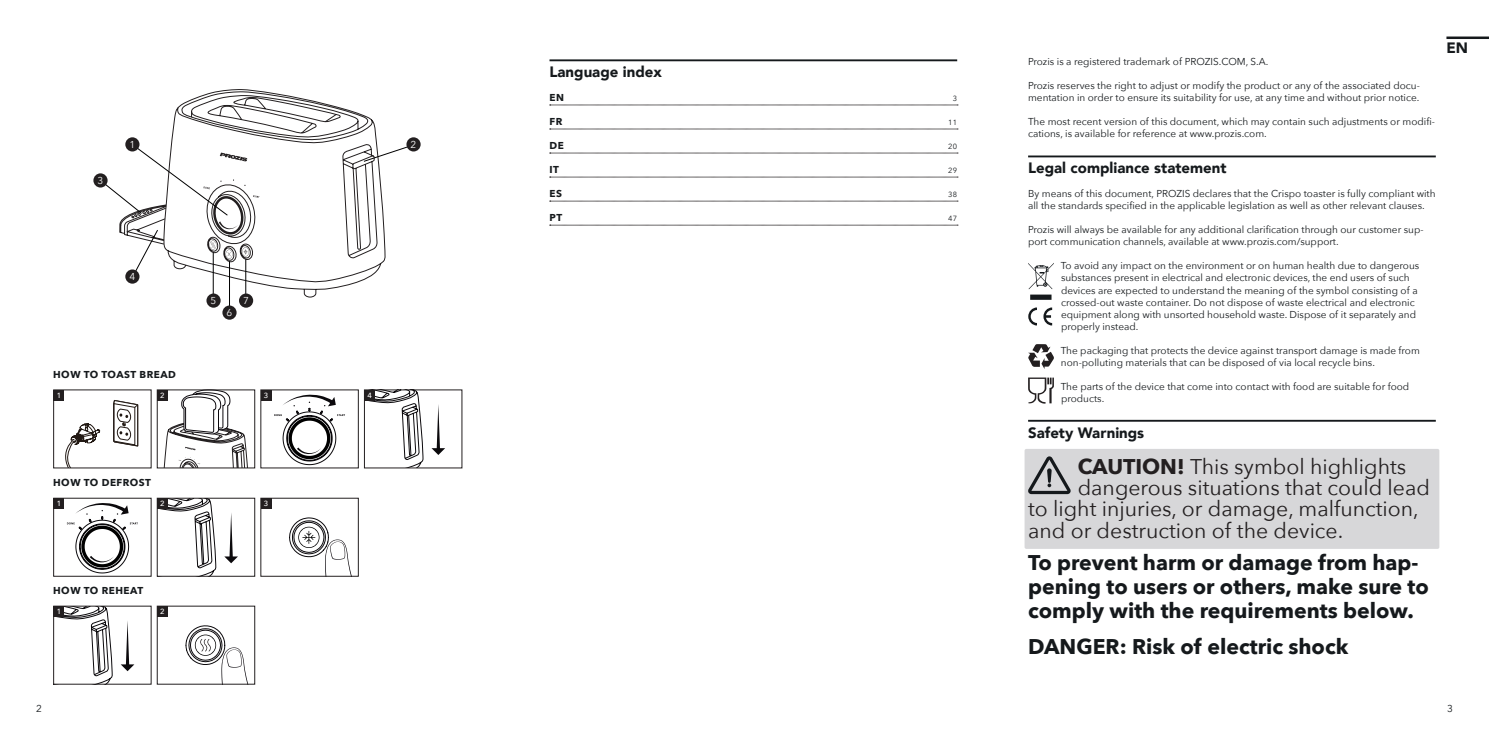
<style>
.page{position:relative;width:1489px;height:745px;background:#fff}
.page>*{position:absolute;margin:0;border:0;box-sizing:border-box;transform-origin:0 0}
.t1{font:21.25px "Avenir Next";color:#231f20}
.t2{font:700 21.25px/24px "Avenir Next";color:#15191c}
.t3{font:900 15px "Avenir";color:#15191c}
.t4{font:10px/12px "Avenir Next";color:#15191c}
.t5{font:700 10px "Avenir Next";letter-spacing:.05em;color:#15191c}
.t6{font:10px "Avenir Next";color:#fff}
.t7{font:7.5px "Avenir Next";letter-spacing:.05em;color:#15191c}
.t8{font:500 7.5px "Avenir Next";color:#fff}
.s1{font-weight:700}
</style>
<div class="page">
<hr style="left:1446px;top:36px;width:42px;height:3px;background:#15191c">
<hr style="left:549px;top:59px;width:408px;height:2px;background:#15191c">
<svg style="left:549px;top:105px;width:409px;height:1px"></svg>
<svg style="left:549px;top:129px;width:409px;height:1px"></svg>
<svg style="left:549px;top:153px;width:409px;height:1px"></svg>
<svg style="left:549px;top:177px;width:409px;height:1px"></svg>
<svg style="left:549px;top:201px;width:409px;height:1px"></svg>
<svg style="left:549px;top:225px;width:409px;height:1px"></svg>
<hr style="left:1028px;top:155px;width:407px;height:2px;background:#15191c">
<hr style="left:1028px;top:419px;width:407px;height:2px;background:#15191c">
<div style="left:1024px;top:448px;width:415px;height:100px;background:#d7d7d9;border-radius:2px"></div>
<svg style="left:1028px;top:263px;width:25px;height:36px"></svg>
<svg style="left:1028px;top:307px;width:24px;height:18px"></svg>
<svg style="left:1028px;top:344px;width:25px;height:25px"></svg>
<svg style="left:1028px;top:377px;width:25px;height:26px"></svg>
<svg style="left:1028px;top:456px;width:42px;height:38px"></svg>
<svg style="left:171px;top:89px;width:215px;height:208px"></svg>
<div style="left:125px;top:137px;width:14px;height:14px;background:#231f20;border-radius:50%"></div>
<svg style="left:363px;top:144px;width:51px;height:18px"></svg>
<div style="left:406px;top:137px;width:14px;height:14px;background:#231f20;border-radius:50%"></div>
<div style="left:93px;top:173px;width:15px;height:14px;background:#231f20;border-radius:50%"></div>
<svg style="left:100px;top:144px;width:159px;height:134px"></svg>
<div style="left:125px;top:269px;width:14px;height:14px;background:#231f20;border-radius:50%"></div>
<hr style="left:213px;top:252px;width:1px;height:48px;background:#000">
<hr style="left:245px;top:259px;width:1px;height:41px;background:#000">
<hr style="left:229px;top:261px;width:1px;height:51px;background:#000">
<div style="left:206px;top:293px;width:15px;height:14px;background:#231f20;border-radius:50%"></div>
<div style="left:239px;top:293px;width:14px;height:14px;background:#231f20;border-radius:50%"></div>
<div style="left:222px;top:305px;width:14px;height:14px;background:#231f20;border-radius:50%"></div>
<div style="left:157px;top:389px;width:11px;height:11px;background:#231f20"></div>
<div style="left:54px;top:389px;width:10px;height:11px;background:#231f20"></div>
<svg style="left:163px;top:391px;width:85px;height:75px"></svg>
<div style="left:157px;top:389px;width:98px;height:79px;border:1px solid #231f20"></div>
<svg style="left:55px;top:400px;width:84px;height:66px"></svg>
<svg style="left:366px;top:391px;width:58px;height:75px"></svg>
<svg style="left:431px;top:405px;width:14px;height:49px"></svg>
<div style="left:364px;top:389px;width:98px;height:79px;border:1px solid #231f20"></div>
<div style="left:364px;top:389px;width:11px;height:11px;background:#231f20"></div>
<div style="left:261px;top:389px;width:10px;height:11px;background:#231f20"></div>
<svg style="left:274px;top:394px;width:71px;height:70px"></svg>
<svg style="left:159px;top:499px;width:58px;height:75px"></svg>
<svg style="left:224px;top:513px;width:14px;height:50px"></svg>
<div style="left:157px;top:497px;width:98px;height:79px;border:1px solid #231f20"></div>
<div style="left:157px;top:498px;width:11px;height:10px;background:#231f20"></div>
<div style="left:54px;top:498px;width:10px;height:10px;background:#231f20"></div>
<div style="left:261px;top:498px;width:10px;height:10px;background:#231f20"></div>
<svg style="left:289px;top:517px;width:63px;height:57px"></svg>
<svg style="left:67px;top:503px;width:71px;height:70px"></svg>
<svg style="left:55px;top:607px;width:58px;height:75px"></svg>
<svg style="left:121px;top:621px;width:13px;height:49px"></svg>
<div style="left:53px;top:605px;width:99px;height:79px;border:1px solid #231f20"></div>
<div style="left:54px;top:605px;width:10px;height:11px;background:#231f20"></div>
<div style="left:157px;top:605px;width:11px;height:11px;background:#231f20"></div>
<svg style="left:186px;top:625px;width:62px;height:57px"></svg>
<div style="left:157px;top:605px;width:98px;height:79px;border:1px solid #231f20"></div>
<p class="t6" style="left:98px;top:172px;width:7px">3</p>
<p class="t6" style="left:129px;top:136px;width:7px">1</p>
<p class="t6" style="left:410px;top:136px;width:7px">2</p>
<p class="t6" style="left:129px;top:268px;width:7px">4</p>
<p class="t6" style="left:211px;top:292px;width:7px">5</p>
<p class="t6" style="left:243px;top:292px;width:7px">7</p>
<p class="t6" style="left:226px;top:304px;width:7px">6</p>
<p class="t5" style="left:53px;top:365px;width:124px">HOW TO TOAST BREAD</p>
<p class="t8" style="left:57px;top:389px;width:6px">1</p>
<p class="t8" style="left:160px;top:389px;width:6px">2</p>
<p class="t8" style="left:264px;top:389px;width:6px">3</p>
<p class="t8" style="left:367px;top:389px;width:6px">4</p>
<p class="t5" style="left:53px;top:473px;width:99px">HOW TO DEFROST</p>
<p class="t8" style="left:57px;top:497px;width:6px">1</p>
<p class="t8" style="left:160px;top:497px;width:6px">2</p>
<p class="t8" style="left:264px;top:497px;width:6px">3</p>
<p class="t5" style="left:53px;top:581px;width:91px">HOW TO REHEAT</p>
<p class="t8" style="left:57px;top:605px;width:6px">1</p>
<p class="t8" style="left:160px;top:605px;width:6px">2</p>
<p class="t4" style="left:36px;top:702px;width:7px">2</p>
<h2 class="t3" style="left:549px;top:59px;width:114px">Language index</h2>
<p class="t5" style="left:549px;top:89px;width:16px">EN</p>
<p class="t7" style="left:952px;top:92px;width:6px">3</p>
<p class="t5" style="left:549px;top:113px;width:14px">FR</p>
<p class="t7" style="left:948px;top:116px;width:11px">11</p>
<p class="t5" style="left:549px;top:137px;width:16px">DE</p>
<p class="t7" style="left:948px;top:140px;width:11px">20</p>
<p class="t5" style="left:549px;top:161px;width:11px">IT</p>
<p class="t7" style="left:948px;top:164px;width:11px">29</p>
<p class="t5" style="left:549px;top:185px;width:14px">ES</p>
<p class="t7" style="left:948px;top:188px;width:11px">38</p>
<p class="t5" style="left:549px;top:209px;width:14px">PT</p>
<p class="t7" style="left:948px;top:212px;width:11px">47</p>
<p class="t4" style="left:1028px;top:55px;width:242px">Prozis is a registered trademark of PROZIS.COM, S.A.</p>
<p class="t4" style="left:1028px;top:79px;width:393px">Prozis reserves the right to adjust or modify the product or any of the associated docu&shy;mentation in order to ensure its suitability for use, at any time and without prior notice.</p>
<p class="t4" style="left:1028px;top:115px;width:408px">The most recent version of this document, which may contain such adjustments or modifi&shy;cations, is available for reference at www.prozis.com.</p>
<h2 class="t3" style="left:1028px;top:155px;width:200px">Legal compliance statement</h2>
<p class="t4" style="left:1028px;top:187px;width:409px">By means of this document, PROZIS declares that the Crispo toaster is fully compliant with all the standards specified in the applicable legislation as well as other relevant clauses.</p>
<p class="t4" style="left:1028px;top:223px;width:397px">Prozis will always be available for any additional clarification through our customer sup&shy;port communication channels, available at www.prozis.com/support.</p>
<p class="t4" style="left:1060px;top:259px;width:360px">To avoid any impact on the environment or on human health due to dangerous substances present in electrical and electronic devices, the end users of such devices are expected to understand the meaning of the symbol consisting of a crossed-out waste container. Do not dispose of waste electrical and electronic equipment along with unsorted household waste. Dispose of it separately and properly instead.</p>
<p class="t4" style="left:1060px;top:343px;width:360px">The packaging that protects the device against transport damage is made from non-polluting materials that can be disposed of via local recycle bins.</p>
<p class="t4" style="left:1060px;top:379px;width:350px">The parts of the device that come into contact with food are suitable for food products.</p>
<h2 class="t3" style="left:1028px;top:419px;width:118px">Safety Warnings</h2>
<h1 class="t1" style="left:1077px;top:448px;width:330px"><span class="s1">CAUTION!</span> This symbol highlights</h1>
<h1 class="t1" style="left:1077px;top:469px;width:353px">dangerous situations that could lead</h1>
<h1 class="t1" style="left:1028px;top:490px;width:392px">to light injuries, or damage, malfunction,</h1>
<h1 class="t1" style="left:1028px;top:512px;width:317px">and or destruction of the device.</h1>
<h1 class="t2" style="left:1028px;top:549px;width:402px">To prevent harm or damage from hap&shy;pening to users or others, make sure to comply with the requirements below.</h1>
<h1 class="t2" style="left:1028px;top:633px;width:322px">DANGER: Risk of electric shock</h1>
<h2 class="t3" style="left:1446px;top:35px;width:23px">EN</h2>
<p class="t4" style="left:1446px;top:702px;width:7px">3</p>
</div>
